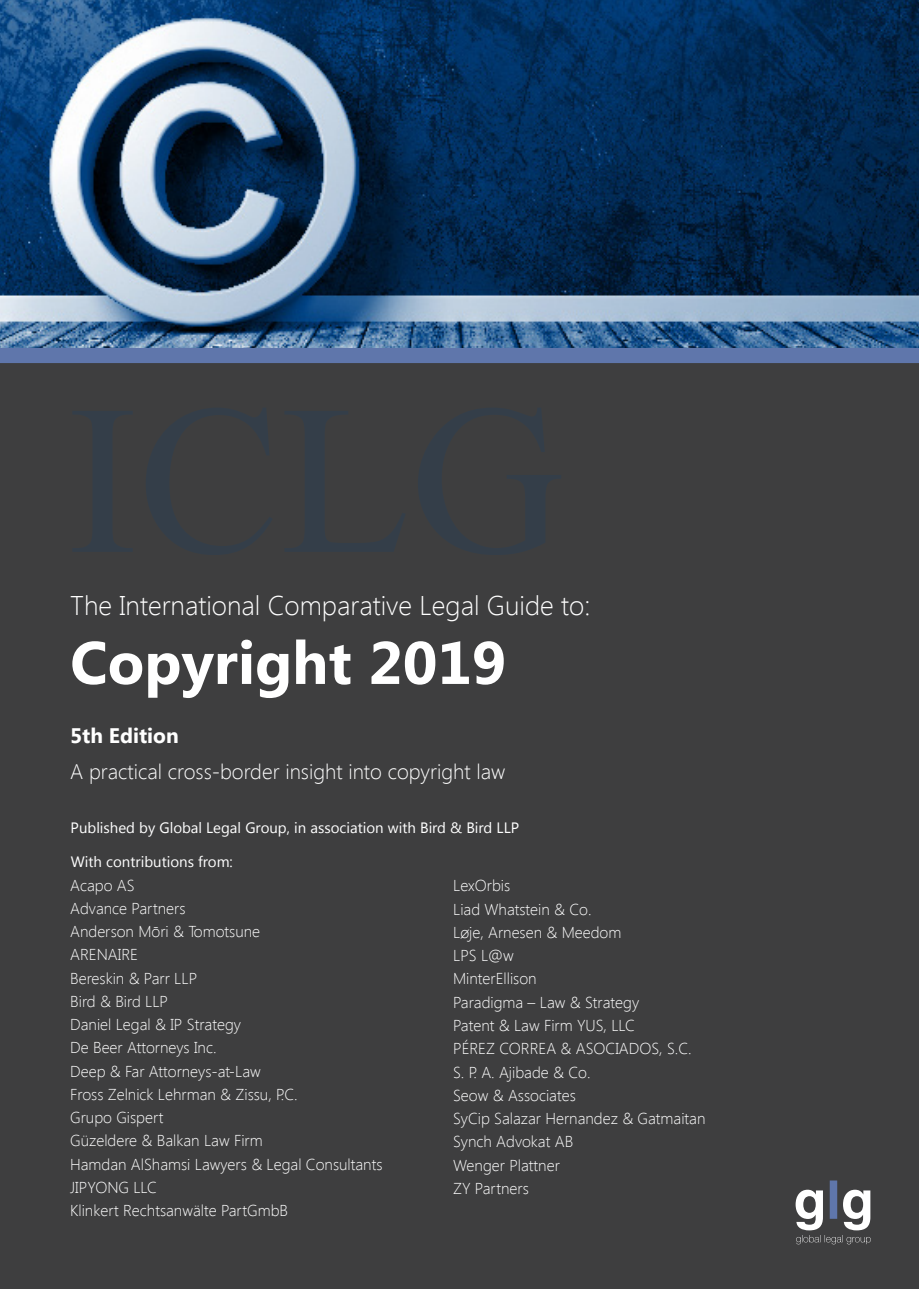
<style>
.page{position:relative;width:919px;height:1289px;background:#fff}
.page>*{position:absolute;margin:0;border:0;box-sizing:border-box;transform-origin:0 0}
.t1{font:700 60px "Segoe UI";color:#fff}
.t2{font:300 27px "Segoe UI";color:#fff}
.t3{font:300 21px "Segoe UI";color:#fff}
.t4{font:700 21px "Segoe UI";color:#fff}
.Paragraph_Style_1{font:300 15.75px "Segoe UI";color:#fff}
.t5{font:15px "Segoe UI";color:#fff}
</style>
<div class="page">
<div style="left:0;top:363px;width:918px;height:925px;background:#3e3e3f"></div>
<img style="left:0;top:0;width:918px;height:348px">
<div style="left:0;top:348px;width:918px;height:15px;background:#5f76ab"></div>
<svg style="left:795px;top:1180px;width:75px;height:64px"></svg>
<p class="t2" style="left:70px;top:587px;width:521px">The International Comparative Legal Guide to:</p>
<p class="t1" style="left:70px;top:620px;width:437px">Copyright 2019</p>
<p class="t4" style="left:70px;top:720px;width:110px">5th Edition</p>
<p class="t3" style="left:70px;top:757px;width:436px">A practical cross-border insight into copyright law</p>
<p class="t5" style="left:71px;top:817px;width:450px">Published by Global Legal Group, in association with Bird &amp; Bird LLP</p>
<p class="t5" style="left:71px;top:851px;width:163px">With contributions from:</p>
<p class="Paragraph_Style_1" style="left:70px;top:874px;width:66px">Acapo AS</p>
<p class="Paragraph_Style_1" style="left:70px;top:897px;width:117px">Advance Partners</p>
<p class="Paragraph_Style_1" style="left:70px;top:920px;width:191px">Anderson Mōri &amp; Tomotsune</p>
<p class="Paragraph_Style_1" style="left:70px;top:943px;width:69px">ARENAIRE</p>
<p class="Paragraph_Style_1" style="left:70px;top:967px;width:129px">Bereskin &amp; Parr LLP</p>
<p class="Paragraph_Style_1" style="left:70px;top:990px;width:99px">Bird &amp; Bird LLP</p>
<p class="Paragraph_Style_1" style="left:70px;top:1013px;width:172px">Daniel Legal &amp; IP Strategy</p>
<p class="Paragraph_Style_1" style="left:70px;top:1036px;width:148px">De Beer Attorneys Inc.</p>
<p class="Paragraph_Style_1" style="left:70px;top:1060px;width:192px">Deep &amp; Far Attorneys-at-Law</p>
<p class="Paragraph_Style_1" style="left:70px;top:1083px;width:229px">Fross Zelnick Lehrman &amp; Zissu, P.C.</p>
<p class="Paragraph_Style_1" style="left:70px;top:1106px;width:95px">Grupo Gispert</p>
<p class="Paragraph_Style_1" style="left:70px;top:1129px;width:194px">Güzeldere &amp; Balkan Law Firm</p>
<p class="Paragraph_Style_1" style="left:70px;top:1153px;width:314px">Hamdan AlShamsi Lawyers &amp; Legal Consultants</p>
<p class="Paragraph_Style_1" style="left:70px;top:1176px;width:88px">JIPYONG LLC</p>
<p class="Paragraph_Style_1" style="left:70px;top:1199px;width:219px">Klinkert Rechtsanwälte PartGmbB</p>
<p class="Paragraph_Style_1" style="left:453px;top:875px;width:59px">LexOrbis</p>
<p class="Paragraph_Style_1" style="left:453px;top:898px;width:140px">Liad Whatstein &amp; Co.</p>
<p class="Paragraph_Style_1" style="left:453px;top:921px;width:170px">Løje, Arnesen &amp; Meedom</p>
<p class="Paragraph_Style_1" style="left:453px;top:944px;width:62px">LPS L@w</p>
<p class="Paragraph_Style_1" style="left:453px;top:968px;width:85px">MinterEllison</p>
<p class="Paragraph_Style_1" style="left:453px;top:991px;width:187px">Paradigma – Law &amp; Strategy</p>
<p class="Paragraph_Style_1" style="left:453px;top:1014px;width:183px">Patent &amp; Law Firm YUS, LLC</p>
<p class="Paragraph_Style_1" style="left:453px;top:1037px;width:240px">PÉREZ CORREA &amp; ASOCIADOS, S.C.</p>
<p class="Paragraph_Style_1" style="left:453px;top:1061px;width:139px">S. P. A. Ajibade &amp; Co.</p>
<p class="Paragraph_Style_1" style="left:453px;top:1084px;width:124px">Seow &amp; Associates</p>
<p class="Paragraph_Style_1" style="left:453px;top:1107px;width:254px">SyCip Salazar Hernandez &amp; Gatmaitan</p>
<p class="Paragraph_Style_1" style="left:453px;top:1130px;width:122px">Synch Advokat AB</p>
<p class="Paragraph_Style_1" style="left:453px;top:1154px;width:108px">Wenger Plattner</p>
<p class="Paragraph_Style_1" style="left:453px;top:1177px;width:77px">ZY Partners</p>
</div>
